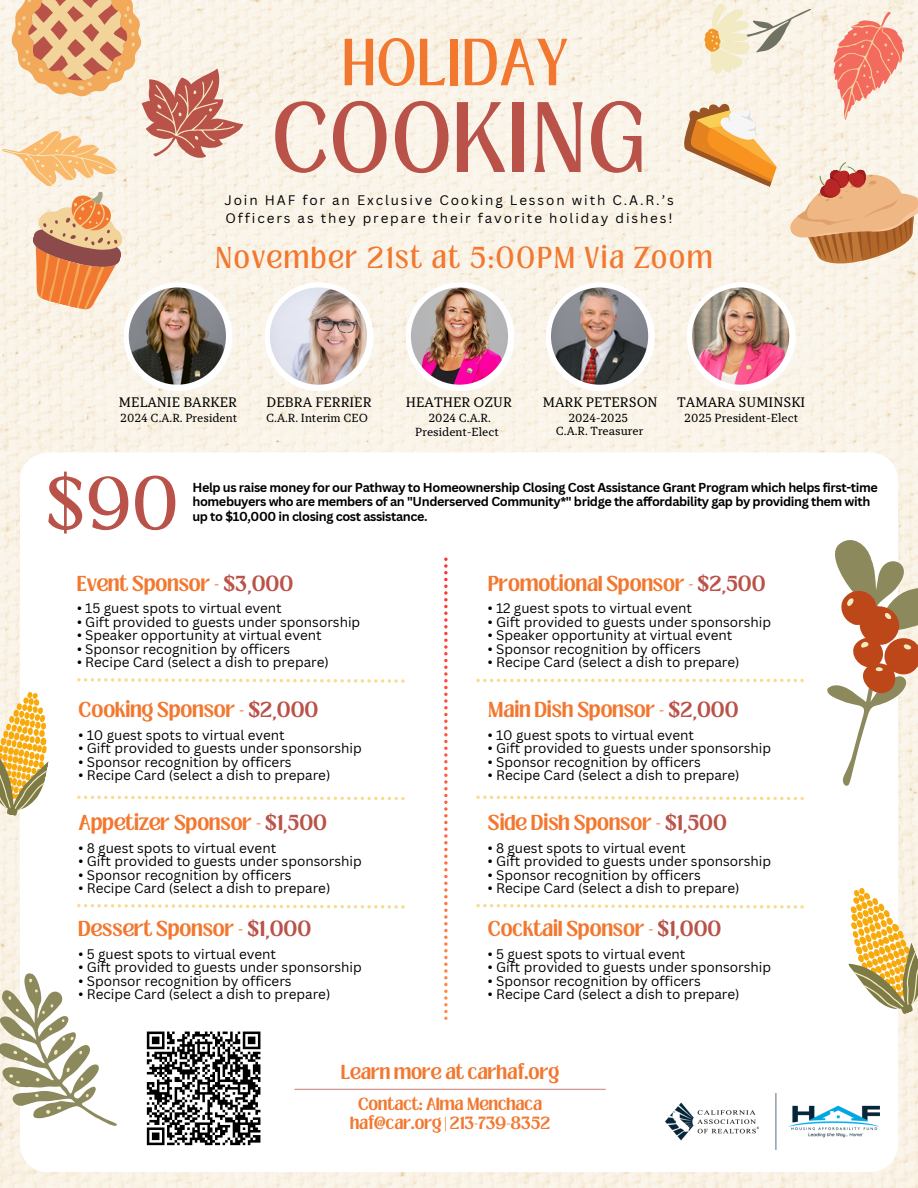
<style>
.page{position:relative;width:918px;height:1188px;background:#fff}
.page>*{position:absolute;margin:0;border:0;box-sizing:border-box;transform-origin:0 0}
.t1{font:76.65px "Loubag";letter-spacing:.025em;color:#b95248}
.t2{font:57.15px "Loubag";color:#b95248}
.t3{font:51px "Loubag";letter-spacing:.025em;color:#f27830}
.t4{font:23.25px "Loubag";letter-spacing:.09em;color:#f27830}
.t5{font:700 16.65px "Loubag";color:#f27830}
.t6{font:700 15.45px "Loubag";color:#f27830}
.t7{font:13.8px "TT Tricks";color:#000}
.t8{font:13.5px "Canva Sans";color:#000}
.t9{font:13.5px/18.6px "Canva Sans";letter-spacing:.14em;color:#000}
.t10{font:700 13.5px "Loubag";color:#f27830}
.t11{font:700 12.6px/14.7px "Canva Sans";letter-spacing:-.03em;color:#000}
.t12{font:11.7px/13.4px "TT Tricks";color:#000;text-align:center}
.s1{color:#b95248}
</style>
<div class="page">
<img style="left:0;top:0;width:918px;height:1188px">
<div style="left:20px;top:452px;width:878px;height:720px;background:#fff;border-radius:28px"></div>
<img style="left:666px;top:1094px;width:213px;height:56px">
<hr style="left:294px;top:1089px;width:312px;height:1px;background:#b95248">
<svg style="left:0;top:0;width:243px;height:315px;background:#efd1b8"></svg>
<svg style="left:77px;top:678px;width:328px;height:5px"></svg>
<svg style="left:77px;top:796px;width:328px;height:4px"></svg>
<svg style="left:77px;top:904px;width:328px;height:5px"></svg>
<svg style="left:476px;top:679px;width:328px;height:3px"></svg>
<svg style="left:476px;top:796px;width:328px;height:4px"></svg>
<svg style="left:476px;top:904px;width:328px;height:5px"></svg>
<svg style="left:444px;top:558px;width:4px;height:462px"></svg>
<svg style="left:673px;top:0;width:245px;height:285px;background:#f1d8c2"></svg>
<div style="left:124px;top:282px;width:109px;height:109px;background:#fff;border-radius:50%"></div>
<div style="left:265px;top:282px;width:109px;height:109px;background:#fff;border-radius:50%"></div>
<div style="left:406px;top:282px;width:109px;height:109px;background:#fff;border-radius:50%"></div>
<img style="left:129px;top:287px;width:97px;height:98px;border-radius:50%">
<img style="left:270px;top:287px;width:97px;height:98px;border-radius:50%">
<img style="left:411px;top:287px;width:97px;height:98px;border-radius:50%">
<div style="left:546px;top:282px;width:109px;height:109px;background:#fff;border-radius:50%"></div>
<div style="left:687px;top:282px;width:109px;height:109px;background:#fff;border-radius:50%"></div>
<img style="left:551px;top:287px;width:97px;height:98px;border-radius:50%">
<img style="left:692px;top:287px;width:97px;height:98px;border-radius:50%">
<svg style="left:827px;top:533px;width:91px;height:254px"></svg>
<svg style="left:0;top:966px;width:261px;height:184px"></svg>
<svg style="left:848px;top:878px;width:70px;height:149px"></svg>
<svg style="left:0;top:686px;width:49px;height:135px"></svg>
<p class="t3" style="left:342px;top:22px;width:225px">HOLIDAY</p>
<h5 class="t1" style="left:272px;top:76px;width:374px">COOKING</h5>
<p class="t9" style="left:224px;top:190px;width:451px">Join HAF for an Exclusive Cooking Lesson with C.A.R.’s<br>Officers as they prepare their favorite holiday dishes!</p>
<h5 class="t4" style="left:215px;top:238px;width:499px">November 21st at 5:00PM Via Zoom</h5>
<p class="t7" style="left:119px;top:394px;width:120px">MELANIE BARKER</p>
<p class="t7" style="left:267px;top:394px;width:106px">DEBRA FERRIER</p>
<p class="t7" style="left:406px;top:394px;width:108px">HEATHER OZUR</p>
<p class="t12" style="left:120px;top:412px;width:119px">2024 C.A.R. President</p>
<p class="t12" style="left:266px;top:412px;width:103px">C.A.R. Interim CEO</p>
<p class="t12" style="left:415px;top:412px;width:85px">2024 C.A.R.<br>President-Elect</p>
<p class="t7" style="left:543px;top:394px;width:116px">MARK PETERSON</p>
<p class="t7" style="left:677px;top:394px;width:130px">TAMARA SUMINSKI</p>
<p class="t12" style="left:556px;top:412px;width:89px">2024-2025<br>C.A.R. Treasurer</p>
<p class="t12" style="left:684px;top:412px;width:116px">2025 President-Elect</p>
<p class="t2" style="left:46px;top:458px;width:134px">$90</p>
<p class="t11" style="left:192px;top:479px;width:687px">Help us raise money for our Pathway to Homeownership Closing Cost Assistance Grant Program which helps first-time homebuyers who are members of an "Underserved Community*" bridge the affordability gap by providing them with up to $10,000 in closing cost assistance.</p>
<p class="t5" style="left:77px;top:570px;width:218px">Event Sponsor - <span class="s1">$3,000</span></p>
<h2 class="t5" style="left:488px;top:570px;width:279px">Promotional Sponsor - <span class="s1">$2,500</span></h2>
<h1 class="t8" style="left:77px;top:599px;width:206px">• 15 guest spots to virtual event</h1>
<p class="t8" style="left:77px;top:613px;width:285px">• Gift provided to guests under sponsorship</p>
<p class="t8" style="left:77px;top:626px;width:246px">• Speaker opportunity at virtual event</p>
<p class="t8" style="left:77px;top:640px;width:215px">• Sponsor recognition by officers</p>
<p class="t8" style="left:77px;top:653px;width:253px">• Recipe Card (select a dish to prepare)</p>
<p class="t8" style="left:488px;top:599px;width:206px">• 12 guest spots to virtual event</p>
<h4 class="t8" style="left:488px;top:613px;width:285px">• Gift provided to guests under sponsorship</h4>
<p class="t8" style="left:488px;top:626px;width:246px">• Speaker opportunity at virtual event</p>
<p class="t8" style="left:488px;top:640px;width:215px">• Sponsor recognition by officers</p>
<p class="t8" style="left:488px;top:653px;width:253px">• Recipe Card (select a dish to prepare)</p>
<p class="t5" style="left:79px;top:696px;width:241px">Cooking Sponsor - <span class="s1">$2,000</span></p>
<p class="t5" style="left:488px;top:696px;width:252px">Main Dish Sponsor - <span class="s1">$2,000</span></p>
<p class="t8" style="left:79px;top:725px;width:208px">• 10 guest spots to virtual event</p>
<p class="t8" style="left:79px;top:739px;width:285px">• Gift provided to guests under sponsorship</p>
<h5 class="t8" style="left:79px;top:752px;width:215px">• Sponsor recognition by officers</h5>
<p class="t8" style="left:79px;top:766px;width:253px">• Recipe Card (select a dish to prepare)</p>
<p class="t8" style="left:488px;top:725px;width:208px">• 10 guest spots to virtual event</p>
<p class="t8" style="left:488px;top:739px;width:285px">• Gift provided to guests under sponsorship</p>
<p class="t8" style="left:488px;top:752px;width:215px">• Sponsor recognition by officers</p>
<h5 class="t8" style="left:488px;top:766px;width:253px">• Recipe Card (select a dish to prepare)</h5>
<p class="t5" style="left:79px;top:809px;width:250px">Appetizer Sponsor - <span class="s1">$1,500</span></p>
<p class="t5" style="left:488px;top:809px;width:240px">Side Dish Sponsor - <span class="s1">$1,500</span></p>
<h6 class="t8" style="left:79px;top:838px;width:199px">• 8 guest spots to virtual event</h6>
<h5 class="t8" style="left:79px;top:852px;width:285px">• Gift provided to guests under sponsorship</h5>
<p class="t8" style="left:79px;top:865px;width:215px">• Sponsor recognition by officers</p>
<p class="t8" style="left:79px;top:879px;width:253px">• Recipe Card (select a dish to prepare)</p>
<p class="t8" style="left:488px;top:838px;width:199px">• 8 guest spots to virtual event</p>
<p class="t8" style="left:488px;top:852px;width:285px">• Gift provided to guests under sponsorship</p>
<h5 class="t8" style="left:488px;top:865px;width:215px">• Sponsor recognition by officers</h5>
<p class="t8" style="left:488px;top:879px;width:253px">• Recipe Card (select a dish to prepare)</p>
<p class="t5" style="left:79px;top:915px;width:234px">Dessert Sponsor - <span class="s1">$1,000</span></p>
<p class="t5" style="left:488px;top:915px;width:235px">Cocktail Sponsor - <span class="s1">$1,000</span></p>
<p class="t8" style="left:79px;top:944px;width:199px">• 5 guest spots to virtual event</p>
<p class="t8" style="left:79px;top:958px;width:285px">• Gift provided to guests under sponsorship</p>
<h5 class="t8" style="left:79px;top:971px;width:215px">• Sponsor recognition by officers</h5>
<p class="t8" style="left:79px;top:985px;width:253px">• Recipe Card (select a dish to prepare)</p>
<p class="t8" style="left:488px;top:944px;width:199px">• 5 guest spots to virtual event</p>
<p class="t8" style="left:488px;top:958px;width:285px">• Gift provided to guests under sponsorship</p>
<h5 class="t8" style="left:488px;top:971px;width:215px">• Sponsor recognition by officers</h5>
<p class="t8" style="left:488px;top:985px;width:253px">• Recipe Card (select a dish to prepare)</p>
<p class="t6" style="left:341px;top:1060px;width:220px">Learn more at carhaf.org</p>
<p class="t10" style="left:358px;top:1093px;width:185px">Contact: Alma Menchaca</p>
<h3 class="t10" style="left:350px;top:1112px;width:202px">haf@car.org | 213-739-8352</h3>
</div>
